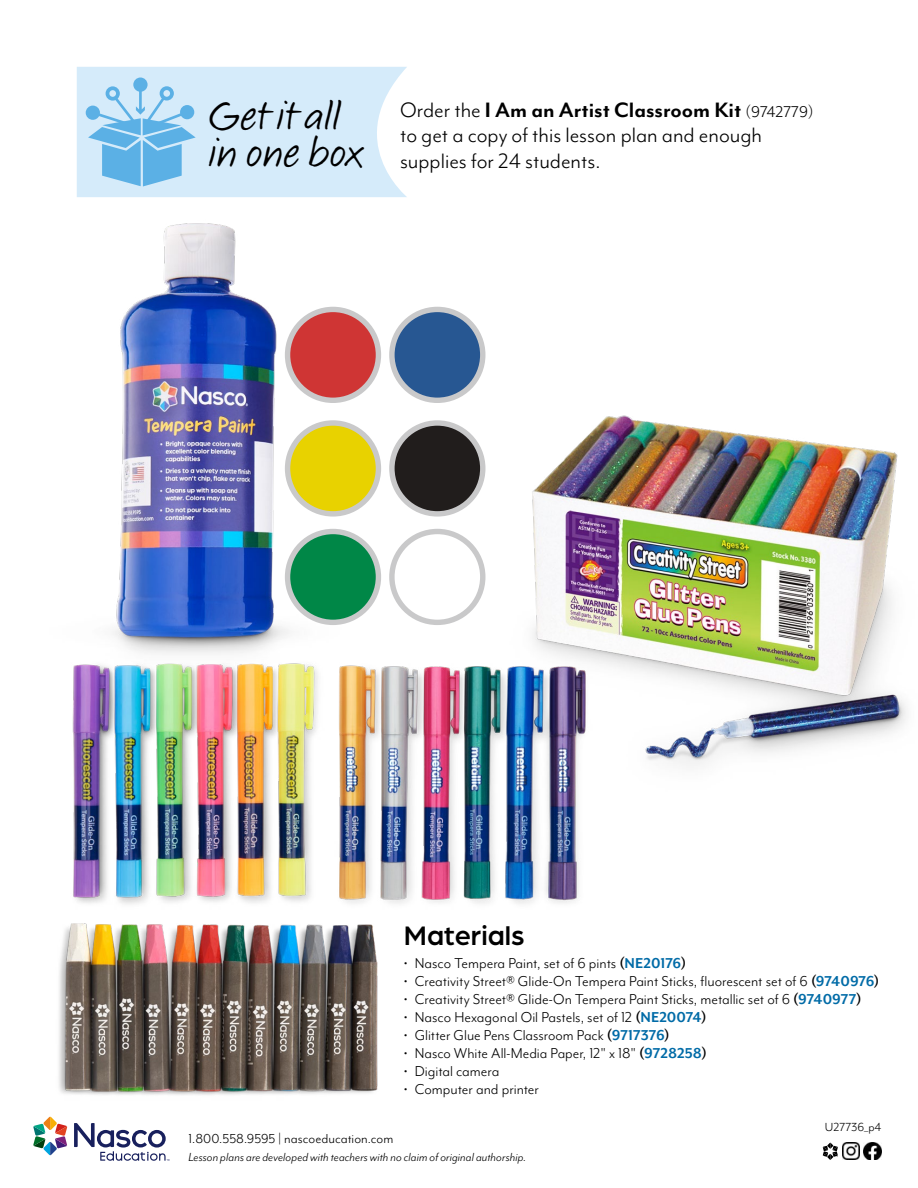
<style>
.page{position:relative;width:918px;height:1188px;background:#fff}
.page>*{position:absolute;margin:0;border:0;box-sizing:border-box;transform-origin:0 0}
.t1{font:42.9px/37.5px "Calliope MVB";letter-spacing:-.015em;color:#000}
.t2{font:500 28.5px "Arboria";color:#000}
.t3{font:24px/25.5px "Mr Eaves Mod OT";color:#000}
.t4{font:16.5px "Mr Eaves Mod OT";color:#000}
.t5{font:15px "Mr Eaves Mod OT";color:#000}
.t6{font:italic 13.5px "Mr Eaves Mod OT";letter-spacing:.01em;color:#000}
.t7{font:13.5px "Mr Eaves Mod OT";color:#000}
.s1{font-weight:700}
.s2{font-size:18px}
.s3{font-weight:700;color:#006ba7}
</style>
<div class="page">
<svg style="left:33px;top:1117px;width:34px;height:38px"></svg>
<svg style="left:74px;top:1123px;width:95px;height:38px"></svg>
<img style="left:113px;top:223px;width:236px;height:423px">
<img style="left:72px;top:646px;width:507px;height:258px">
<img style="left:49px;top:899px;width:343px;height:218px">
<img style="left:491px;top:415px;width:415px;height:379px">
<svg style="left:77px;top:67px;width:330px;height:130px;background:#c7e4f7"></svg>
<div style="left:288px;top:309px;width:90px;height:91px;background:#cf3534;border-radius:50%"></div>
<div style="left:285px;top:307px;width:96px;height:96px;border:5px solid #c9c9ca;border-radius:50%"></div>
<div style="left:288px;top:423px;width:90px;height:91px;background:#e8d200;border-radius:50%"></div>
<div style="left:285px;top:420px;width:96px;height:97px;border:5px solid #c9c9ca;border-radius:50%"></div>
<div style="left:288px;top:531px;width:90px;height:91px;background:#008747;border-radius:50%"></div>
<div style="left:285px;top:529px;width:96px;height:96px;border:5px solid #c9c9ca;border-radius:50%"></div>
<div style="left:392px;top:309px;width:91px;height:91px;background:#275792;border-radius:50%"></div>
<div style="left:389px;top:307px;width:96px;height:96px;border:5px solid #c9c9ca;border-radius:50%"></div>
<div style="left:392px;top:423px;width:91px;height:91px;background:#211d1c;border-radius:50%"></div>
<div style="left:389px;top:420px;width:96px;height:97px;border:5px solid #c9c9ca;border-radius:50%"></div>
<div style="left:389px;top:529px;width:96px;height:96px;border:5px solid #c9c9ca;border-radius:50%"></div>
<img style="left:864px;top:1143px;width:17px;height:17px">
<img style="left:843px;top:1143px;width:17px;height:17px">
<svg style="left:823px;top:1143px;width:15px;height:17px"></svg>
<h1 class="t1" style="left:208px;top:99px;width:157px">Get it all in one box</h1>
<h3 class="t3" style="left:400px;top:97px;width:415px">Order the <span class="s1">I Am an Artist Classroom Kit</span> <span class="s2">(9742779) </span>to get a copy of this lesson plan and enough supplies for 24 students.</h3>
<h2 class="t2" style="left:404px;top:917px;width:122px">Materials</h2>
<p class="t4" style="left:404px;top:954px;width:284px">• Nasco Tempera Paint, set of 6 pints <span class="s1">(</span><span class="s3">NE20176</span><span class="s1">)</span></p>
<p class="t4" style="left:404px;top:972px;width:477px">• Creativity Street® Glide-On Tempera Paint Sticks, fluorescent set of 6 <span class="s1">(</span><span class="s3">9740976</span><span class="s1">)</span></p>
<p class="t4" style="left:404px;top:990px;width:459px">• Creativity Street® Glide-On Tempera Paint Sticks, metallic set of 6 <span class="s1">(</span><span class="s3">9740977</span><span class="s1">)</span></p>
<p class="t4" style="left:404px;top:1008px;width:304px">• Nasco Hexagonal Oil Pastels, set of 12 <span class="s1">(</span><span class="s3">NE20074</span><span class="s1">)</span></p>
<p class="t4" style="left:404px;top:1026px;width:267px">• Glitter Glue Pens Classroom Pack <span class="s1">(</span><span class="s3">9717376</span><span class="s1">)</span></p>
<p class="t4" style="left:404px;top:1044px;width:304px">• Nasco White All-Media Paper, 12" x 18" <span class="s1">(</span><span class="s3">9728258</span><span class="s1">)</span></p>
<p class="t4" style="left:404px;top:1062px;width:97px">• Digital camera</p>
<p class="t4" style="left:404px;top:1080px;width:137px">• Computer and printer</p>
<p class="t7" style="left:825px;top:1119px;width:58px">U27736_p4</p>
<p class="t6" style="left:188px;top:1150px;width:340px">Lesson plans are developed with teachers with no claim of original authorship.</p>
<p class="t5" style="left:188px;top:1131px;width:206px">1.800.558.9595 | nascoeducation.com</p>
</div>
